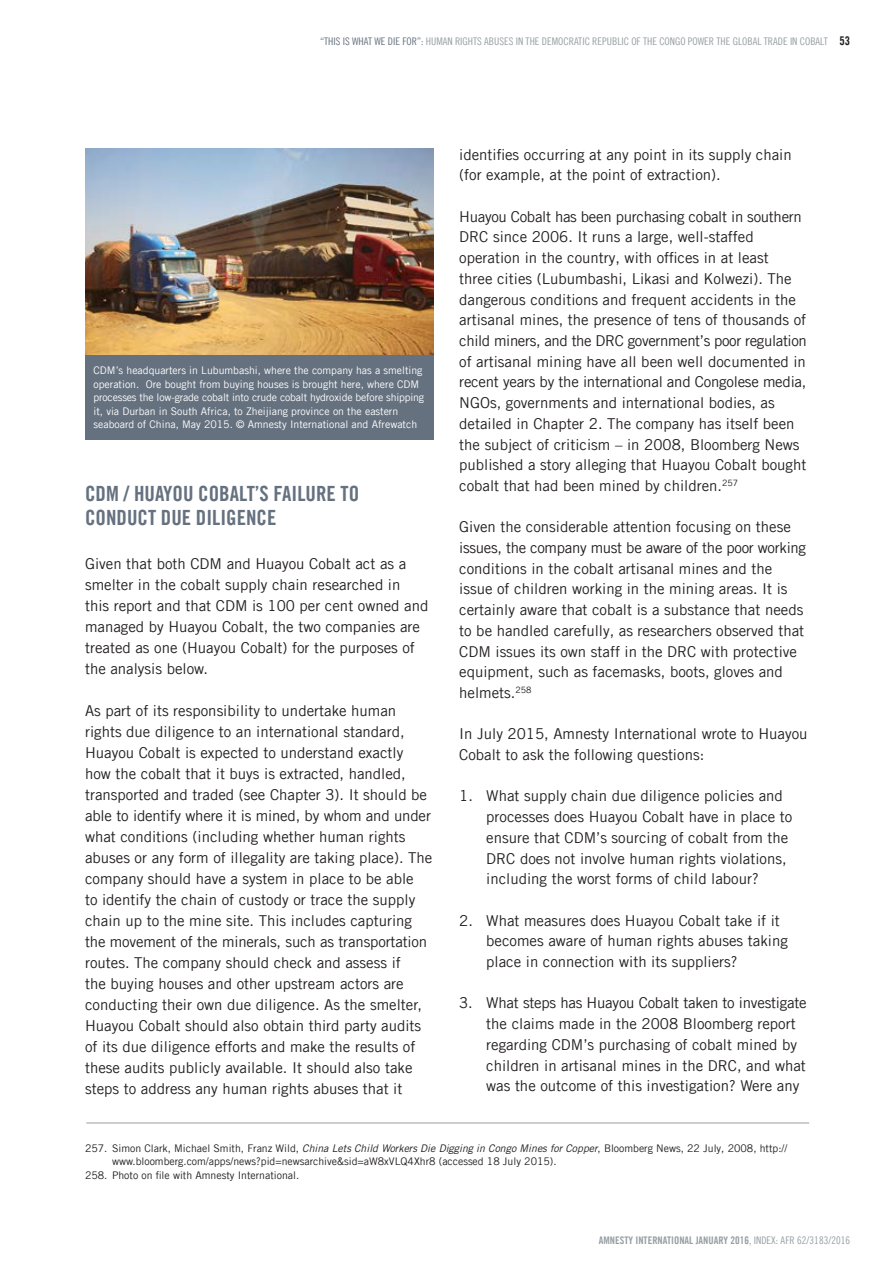
<style>
.page{position:relative;width:893px;height:1263px;background:#fff}
.page>*{position:absolute;margin:0;border:0;box-sizing:border-box;transform-origin:0 0}
.t1{font:21px "Amnesty Trade Gothic Bd Cn 20";color:#65717f}
.t2{font:15px/20.7px "Amnesty Trade Gothic";color:#231f20}
.t3{font:15px "Amnesty Trade Gothic";letter-spacing:-.02em;color:#231f20}
.t4{font:10.5px/13.5px "Amnesty Trade Gothic";color:#fff}
.t5{font:10.5px/13.5px "Amnesty Trade Gothic";color:#231f20}
.t6{font:10.5px "Amnesty Trade Gothic Cn 18";color:#979fa2}
.t7{font:10.5px "Amnesty Trade Gothic Bd Cn 20";color:#979fa2}
.s1{color:#65717f}
.s2{font-family:"Amnesty Trade Gothic Bd Cn 20";font-size:12px;color:#231f20}
.s3{font-style:italic}
.s4{font-family:"Amnesty Trade Gothic Cn 18"}
</style>
<div class="page">
<hr style="left:86px;top:1122px;width:723px;height:1px;background:#979fa2">
<img style="left:85px;top:149px;width:349px;height:206px">
<div style="left:85px;top:355px;width:349px;height:84px;background:#65717f"></div>
<p class="t6" style="left:320px;top:35px;width:532px"><span class="s1">“THIS IS WHAT WE DIE FOR”:</span> HUMAN RIGHTS ABUSES IN THE DEMOCRATIC REPUBLIC OF THE CONGO POWER THE GLOBAL TRADE IN COBALT <span class="s2">53</span></p>
<p class="t4" style="left:94px;top:363px;width:332px">CDM’s headquarters in Lubumbashi, where the company has a smelting operation. Ore bought from buying houses is brought here, where CDM processes the low-grade cobalt into crude cobalt hydroxide before shipping it, via Durban in South Africa, to Zheijiang province on the eastern seaboard of China, May 2015. © Amnesty International and Afrewatch</p>
<p class="t1" style="left:85px;top:481px;width:276px">CDM / HUAYOU COBALT’S FAILURE TO</p>
<p class="t1" style="left:85px;top:505px;width:193px">CONDUCT DUE DILIGENCE</p>
<p class="t2" style="left:85px;top:553px;width:345px">Given that both CDM and Huayou Cobalt act as a smelter in the cobalt supply chain researched in this report and that CDM is 100 per cent owned and managed by Huayou Cobalt, the two companies are treated as one (Huayou Cobalt) for the purposes of the analysis below.</p>
<p class="t2" style="left:85px;top:700px;width:321px">As part of its responsibility to undertake human rights due diligence to an international standard,<br>Huayou Cobalt is expected to understand exactly</p>
<p class="t2" style="left:85px;top:763px;width:349px">how the cobalt that it buys is extracted, handled, transported and traded (see Chapter 3). It should be able to identify where it is mined, by whom and under what conditions (including whether human rights abuses or any form of illegality are taking place). The company should have a system in place to be able<br>to identify the chain of custody or trace the supply chain up to the mine site. This includes capturing the movement of the minerals, such as transportation</p>
<p class="t2" style="left:85px;top:952px;width:339px">routes. The company should check and assess if the buying houses and other upstream actors are conducting their own due diligence. As the smelter, Huayou Cobalt should also obtain third party audits of its due diligence efforts and make the results of these audits publicly available. It should also take steps to address any human rights abuses that it</p>
<p class="t2" style="left:459px;top:144px;width:334px">identifies occurring at any point in its supply chain (for example, at the point of extraction).</p>
<p class="t3" style="left:459px;top:207px;width:344px">Huayou Cobalt has been purchasing cobalt in southern</p>
<p class="t2" style="left:459px;top:227px;width:296px">DRC since 2006. It runs a large, well-staffed</p>
<p class="t2" style="left:459px;top:247px;width:349px">operation in the country, with offices in at least<br>three cities (Lubumbashi, Likasi and Kolwezi). The dangerous conditions and frequent accidents in the artisanal mines, the presence of tens of thousands of child miners, and the DRC government’s poor regulation of artisanal mining have all been well documented in</p>
<p class="t2" style="left:459px;top:371px;width:349px">recent years by the international and Congolese media,</p>
<p class="t2" style="left:459px;top:392px;width:349px">NGOs, governments and international bodies, as detailed in Chapter 2. The company has itself been the subject of criticism – in 2008, Bloomberg News published a story alleging that Huayou Cobalt bought cobalt that had been mined by children.<sup>257</sup></p>
<p class="t2" style="left:459px;top:516px;width:348px">Given the considerable attention focusing on these issues, the company must be aware of the poor working</p>
<p class="t2" style="left:459px;top:558px;width:346px">conditions in the cobalt artisanal mines and the issue of children working in the mining areas. It is certainly aware that cobalt is a substance that needs to be handled carefully, as researchers observed that CDM issues its own staff in the DRC with protective equipment, such as facemasks, boots, gloves and helmets.<sup>258</sup></p>
<p class="t2" style="left:459px;top:723px;width:350px">In July 2015, Amnesty International wrote to Huayou<br>Cobalt to ask the following questions:</p>
<p class="t2" style="left:486px;top:785px;width:308px;text-indent:-27px">1. What supply chain due diligence policies and processes does Huayou Cobalt have in place to ensure that CDM’s sourcing of cobalt from the DRC does not involve human rights violations, including the worst forms of child labour?</p>
<p class="t2" style="left:486px;top:910px;width:303px;text-indent:-27px">2. What measures does Huayou Cobalt take if it becomes aware of human rights abuses taking place in connection with its suppliers?</p>
<p class="t2" style="left:486px;top:992px;width:322px;text-indent:-27px">3. What steps has Huayou Cobalt taken to investigate the claims made in the 2008 Bloomberg report regarding CDM’s purchasing of cobalt mined by children in artisanal mines in the DRC, and what was the outcome of this investigation? Were any</p>
<p class="t5" style="left:112px;top:1141px;width:677px;text-indent:-27px">257. Simon Clark, Michael Smith, Franz Wild, <span class="s3">China Lets Child Workers Die Digging in Congo Mines for Copper</span>, Bloomberg News, 22 July, 2008, http:// www.bloomberg.com/apps/news?pid=newsarchive&amp;sid=aW8xVLQ4Xhr8 (accessed 18 July 2015).</p>
<p class="t5" style="left:85px;top:1168px;width:216px">258. Photo on file with Amnesty International.</p>
<p class="t7" style="left:599px;top:1233px;width:253px">AMNESTY INTERNATIONAL JANUARY 2016<span class="s4">, INDEX: AFR 62/3183/2016</span></p>
</div>
